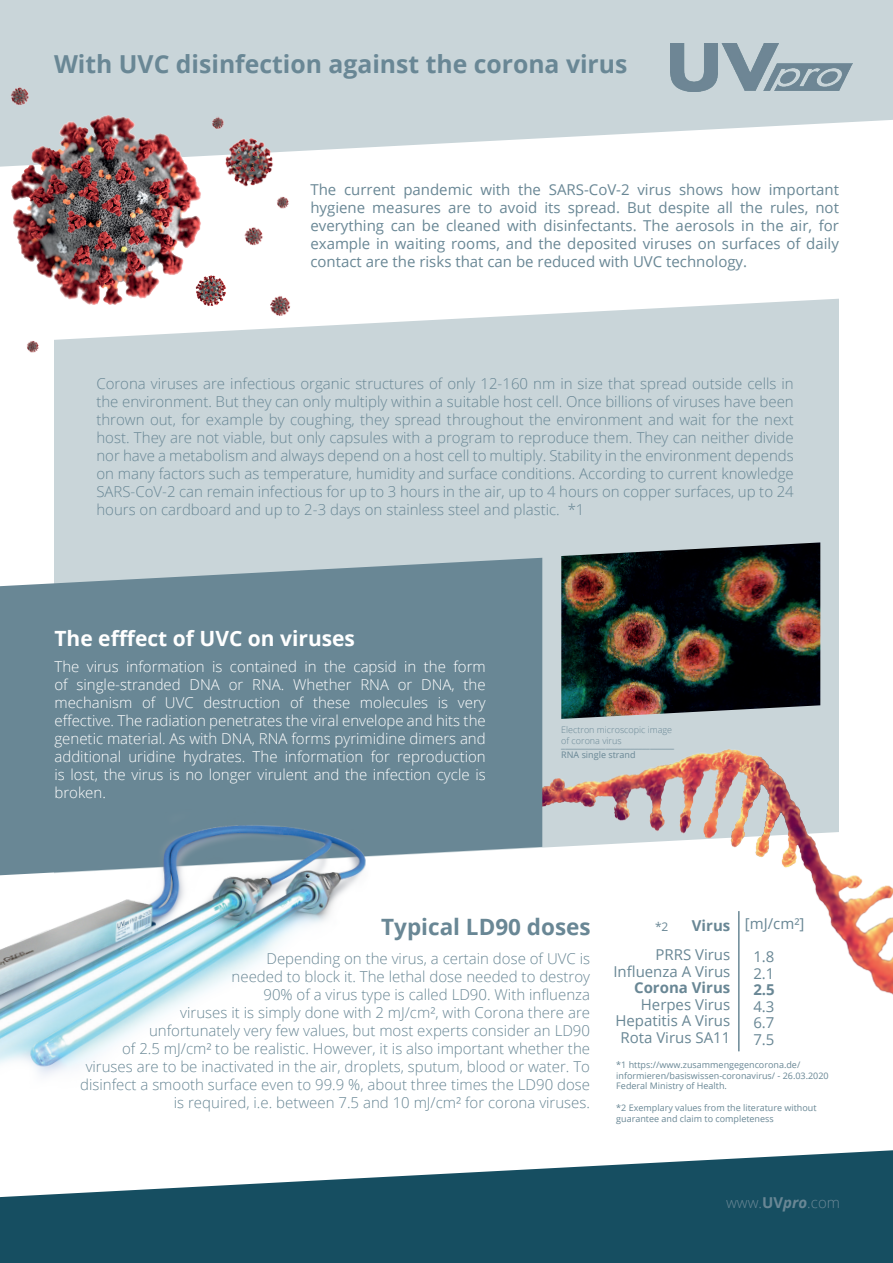
<style>
.page{position:relative;width:893px;height:1263px;background:#fff}
.page>*{position:absolute;margin:0;border:0;box-sizing:border-box;transform-origin:0 0}
.t1{font:700 24.75px "Open Sans";color:#698795}
.t2{font:700 22.5px "Open Sans";color:#698795}
.t3{font:700 21px "Open Sans";color:#fff}
.t4{font:300 15px/18px "Open Sans";color:#698795;text-align:justify}
.t5{font:15px/16.5px "Open Sans";color:#698795;text-align:justify}
.t6{font:300 15px/18px "Open Sans";color:#fff;text-align:justify}
.t7{font:700 15px "Open Sans";color:#698795}
.t8{font:12px "Open Sans";color:#698795}
.t9{font:9px/10.8px "Open Sans";color:#698795}
.t10{font:300 9px/10.8px "Open Sans";color:#698795}
.s1{font-weight:700}
.s2{font-weight:700;font-style:italic}
</style>
<div class="page">
<svg style="left:0;top:0;width:893px;height:152px;background:#cdd8dc"></svg>
<img style="left:670px;top:43px;width:183px;height:49px">
<svg style="left:0;top:1150px;width:893px;height:113px;fill:#164e61"></svg>
<div style="left:54px;top:299px;width:785px;height:350px;background:#c9d5d9"></div>
<img style="left:0;top:102px;width:225px;height:220px">
<img style="left:219px;top:110px;width:62px;height:102px">
<img style="left:180px;top:274px;width:61px;height:34px">
<img style="left:244px;top:227px;width:19px;height:18px">
<img style="left:27px;top:341px;width:12px;height:12px">
<img style="left:259px;top:296px;width:43px;height:24px">
<img style="left:270px;top:196px;width:19px;height:15px">
<img style="left:206px;top:116px;width:25px;height:15px">
<img style="left:1px;top:85px;width:39px;height:24px">
<hr style="left:738px;top:911px;width:2px;height:140px;background:#698795">
<img style="left:542px;top:649px;width:351px;height:366px">
<div style="left:0;top:558px;width:542px;height:298px;background:#698795"></div>
<img style="left:0;top:797px;width:386px;height:279px">
<img style="left:561px;top:542px;width:259px;height:177px">
<h1 class="t1" style="left:54px;top:46px;width:575px">With UVC disinfection against the corona virus</h1>
<p class="t5" style="left:310px;top:180px;width:530px;line-height:18px">The current pandemic with the SARS-CoV-2 virus shows how important hygiene measures are to avoid its spread. But despite all the rules, not everything can be cleaned with disinfectants. The aerosols in the air, for example in waiting rooms, and the deposited viruses on surfaces of daily contact are the risks that can be reduced with UVC technology.</p>
<p class="t4" style="left:96px;top:374px;width:699px">Corona viruses are infectious organic structures of only 12-160 nm in size that spread outside cells in the environment. But they can only multiply within a suitable host cell. Once billions of viruses have been thrown out, for example by coughing, they spread throughout the environment and wait for the next host. They are not viable, but only capsules with a program to reproduce them. They can neither divide nor have a metabolism and always depend on a host cell to multiply. Stability in the environment depends on many factors such as temperature, humidity and surface conditions. According to current knowledge SARS-CoV-2 can remain infectious for up to 3 hours in the air, up to 4 hours on copper surfaces, up to 24 hours on cardboard and up to 2-3 days on stainless steel and plastic. *1</p>
<h3 class="t3" style="left:54px;top:623px;width:302px">The efffect of UVC on viruses</h3>
<p class="t6" style="left:54px;top:657px;width:433px">The virus information is contained in the capsid in the form of single-stranded DNA or RNA. Whether RNA or DNA, the mechanism of UVC destruction of these molecules is very effective. The radiation penetrates the viral envelope and hits the genetic material. As with DNA, RNA forms pyrimidine dimers and additional uridine hydrates. The information for reproduction is lost, the virus is no longer virulent and the infection cycle is broken.</p>
<p class="t10" style="left:561px;top:724px;width:112px">Electron microscopic image of corona virus</p>
<p class="t9" style="left:561px;top:749px;width:76px">RNA single strand</p>
<h2 class="t2" style="left:381px;top:911px;width:211px">Typical LD90 doses</h2>
<p class="t4" style="left:80px;top:949px;width:511px;text-align:right">Depending on the virus, a certain dose of UVC is<br>needed to block it. The lethal dose needed to destroy<br>90% of a virus type is called LD90. With influenza<br>viruses it is simply done with 2 mJ/cm², with Corona there are<br>unfortunately very few values, but most experts consider an LD90<br>of 2.5 mJ/cm² to be realistic. However, it is also important whether the viruses are to be inactivated in the air, droplets, sputum, blood or water. To disinfect a smooth surface even to 99.9 %, about three times the LD90 dose is required, i.e. between 7.5 and 10 mJ/cm² for corona viruses.</p>
<p class="t5" style="left:745px;top:914px;width:61px">[mJ/cm²]</p>
<p class="t5" style="left:753px;top:948px;width:23px">1.8<br>2.1</p>
<p class="t7" style="left:753px;top:979px;width:23px">2.5</p>
<p class="t5" style="left:753px;top:997px;width:23px">4.3<br>6.7<br>7.5</p>
<p class="t9" style="left:616px;top:1059px;width:214px">*1 https://www.zusammengegencorona.de/ informieren/basiswissen-coronavirus/ - 26.03.2020<br>Federal Ministry of Health.</p>
<p class="t9" style="left:616px;top:1102px;width:202px">*2 Exemplary values from the literature without guarantee and claim to completeness</p>
<p class="t8" style="left:655px;top:918px;width:15px">*2</p>
<p class="t7" style="left:692px;top:915px;width:40px">Virus</p>
<p class="t5" style="left:613px;top:946px;width:118px;text-align:right">PRRS Virus<br>Influenza A Virus</p>
<p class="t7" style="left:634px;top:977px;width:98px">Corona Virus</p>
<p class="t5" style="left:615px;top:996px;width:116px;text-align:right">Herpes Virus<br>Hepatitis A Virus<br>Rota Virus SA11</p>
<p class="t4" style="left:726px;top:1193px;width:115px">www.<span class="s1">UV</span><span class="s2">pro</span>.com</p>
</div>
